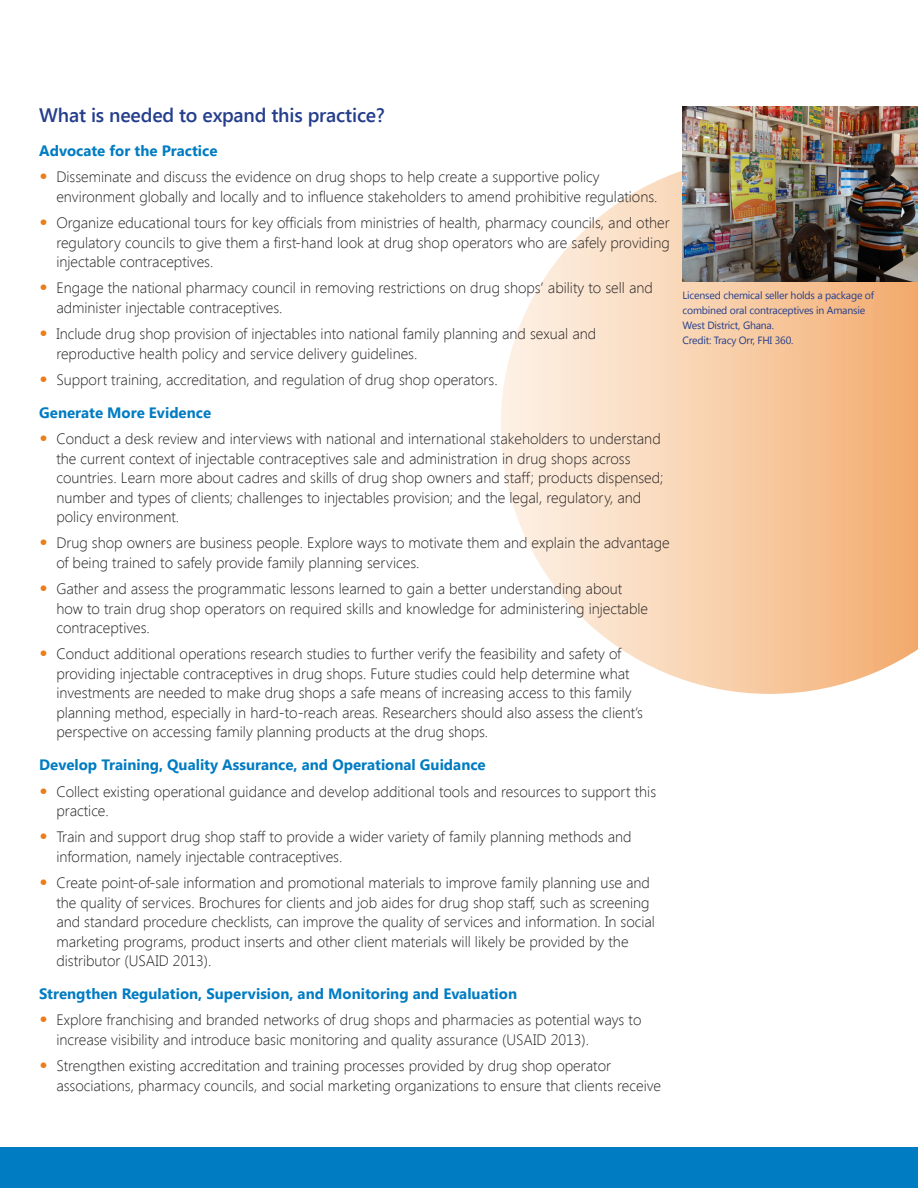
<style>
.page{position:relative;width:918px;height:1188px;background:#fff}
.page>*{position:absolute;margin:0;border:0;box-sizing:border-box;transform-origin:0 0}
.blue_subhead{font:600 19.5px "Segoe UI";letter-spacing:-.01em;color:#253e8c}
.body_text{font:300 15px/19.5px "Segoe UI";color:#231f20}
.body_text-2{font:700 15px "Segoe UI";color:#007cc2}
.t1{font:10.5px/15px "Segoe UI";letter-spacing:-.02em;color:#253e8c}
.s1{font-weight:700;font-size:21px;color:#ea7e1d}
</style>
<div class="page">
<div style="left:0;top:1148px;width:918px;height:40px;background:#007cc2"></div>
<svg style="left:501px;top:156px;width:417px;height:538px"></svg>
<img style="left:683px;top:107px;width:235px;height:175px">
<p class="blue_subhead" style="left:39px;top:102px;width:347px">What is needed to expand this practice?</p>
<p class="body_text-2" style="left:39px;top:140px;width:180px">Advocate for the Practice</p>
<p class="body_text" style="left:56px;top:167px;width:603px;text-indent:-17px"><span class="s1">•</span> Disseminate and discuss the evidence on drug shops to help create a supportive policy environment globally and locally and to influence stakeholders to amend prohibitive regulations.</p>
<p class="body_text" style="left:56px;top:212px;width:615px;text-align:justify;text-indent:-17px"><span class="s1">•</span> Organize educational tours for key officials from ministries of health, pharmacy councils, and other regulatory councils to give them a first-hand look at drug shop operators who are safely providing injectable contraceptives.</p>
<p class="body_text" style="left:56px;top:278px;width:598px;text-indent:-17px"><span class="s1">•</span> Engage the national pharmacy council in removing restrictions on drug shops’ ability to sell and administer injectable contraceptives.</p>
<p class="body_text" style="left:56px;top:323px;width:541px;text-indent:-17px"><span class="s1">•</span> Include drug shop provision of injectables into national family planning and sexual and reproductive health policy and service delivery guidelines.</p>
<p class="body_text" style="left:39px;top:369px;width:460px"><span class="s1">•</span> Support training, accreditation, and regulation of drug shop operators.</p>
<p class="body_text-2" style="left:39px;top:402px;width:173px">Generate More Evidence</p>
<p class="body_text" style="left:56px;top:428px;width:609px;text-indent:-17px"><span class="s1">•</span> Conduct a desk review and interviews with national and international stakeholders to understand the current context of injectable contraceptives sale and administration in drug shops across countries. Learn more about cadres and skills of drug shop owners and staff; products dispensed; number and types of clients; challenges to injectables provision; and the legal, regulatory, and policy environment.</p>
<p class="body_text" style="left:56px;top:533px;width:615px;text-indent:-17px"><span class="s1">•</span> Drug shop owners are business people. Explore ways to motivate them and explain the advantage of being trained to safely provide family planning services.</p>
<p class="body_text" style="left:56px;top:578px;width:593px;text-indent:-17px"><span class="s1">•</span> Gather and assess the programmatic lessons learned to gain a better understanding about how to train drug shop operators on required skills and knowledge for administering injectable contraceptives.</p>
<p class="body_text" style="left:56px;top:644px;width:588px;text-indent:-17px"><span class="s1">•</span> Conduct additional operations research studies to further verify the feasibility and safety of providing injectable contraceptives in drug shops. Future studies could help determine what investments are needed to make drug shops a safe means of increasing access to this family planning method, especially in hard-to-reach areas. Researchers should also assess the client’s perspective on accessing family planning products at the drug shops.</p>
<p class="body_text-2" style="left:39px;top:754px;width:448px">Develop Training, Quality Assurance, and Operational Guidance</p>
<p class="body_text" style="left:56px;top:781px;width:601px;text-indent:-17px"><span class="s1">•</span> Collect existing operational guidance and develop additional tools and resources to support this practice.</p>
<p class="body_text" style="left:56px;top:827px;width:577px;text-indent:-17px"><span class="s1">•</span> Train and support drug shop staff to provide a wider variety of family planning methods and information, namely injectable contraceptives.</p>
<p class="body_text" style="left:56px;top:872px;width:600px;text-indent:-17px"><span class="s1">•</span> Create point-of-sale information and promotional materials to improve family planning use and the quality of services. Brochures for clients and job aides for drug shop staff, such as screening and standard procedure checklists, can improve the quality of services and information. In social marketing programs, product inserts and other client materials will likely be provided by the distributor (USAID 2013).</p>
<p class="body_text-2" style="left:39px;top:983px;width:479px">Strengthen Regulation, Supervision, and Monitoring and Evaluation</p>
<p class="body_text" style="left:56px;top:1010px;width:587px;text-indent:-17px"><span class="s1">•</span> Explore franchising and branded networks of drug shops and pharmacies as potential ways to increase visibility and introduce basic monitoring and quality assurance (USAID 2013).</p>
<p class="body_text" style="left:56px;top:1056px;width:606px;text-indent:-17px"><span class="s1">•</span> Strengthen existing accreditation and training processes provided by drug shop operator associations, pharmacy councils, and social marketing organizations to ensure that clients receive</p>
<p class="t1" style="left:683px;top:288px;width:193px">Licensed chemical seller holds a package of combined oral contraceptives in Amansie West District, Ghana.<br>Credit: Tracy Orr, FHI 360.</p>
</div>
